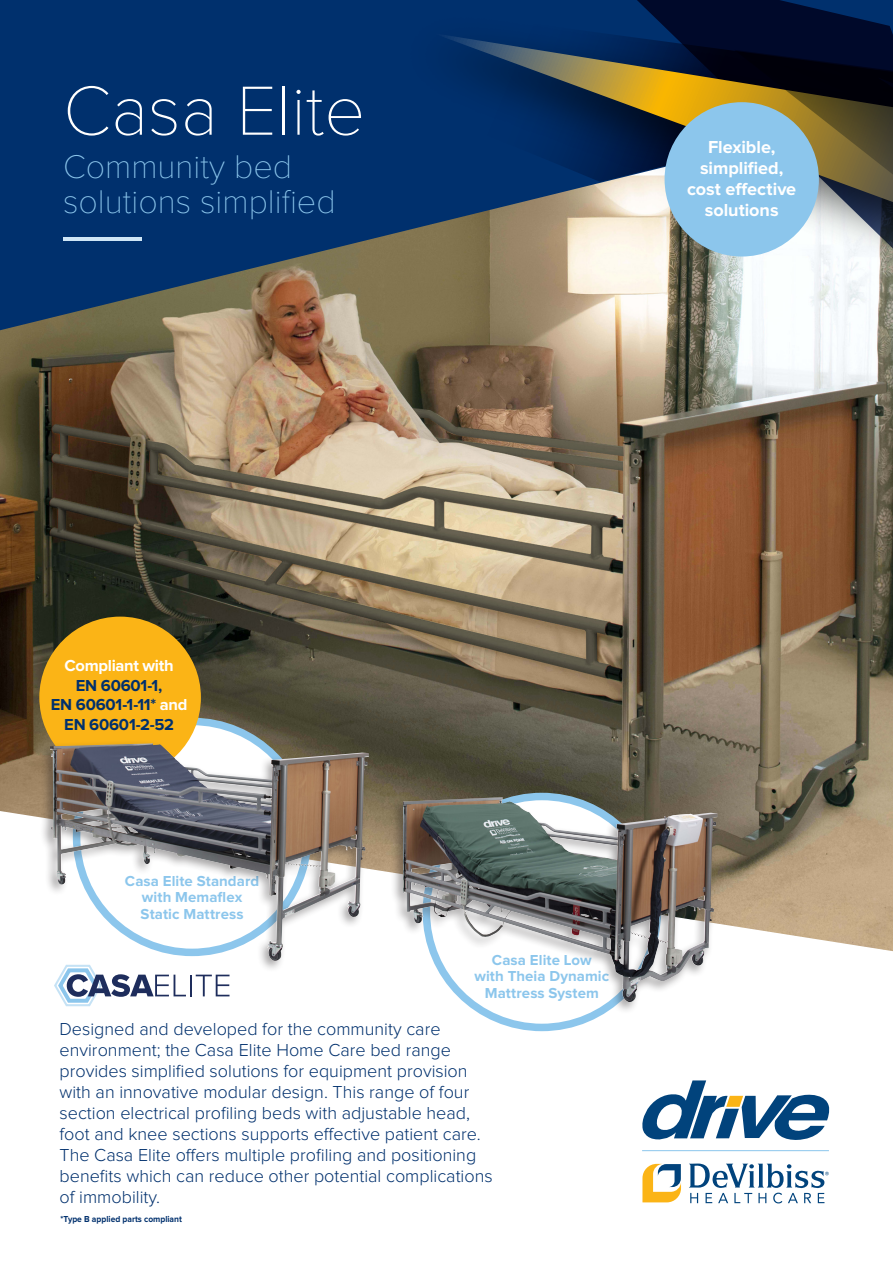
<style>
.page{position:relative;width:893px;height:1263px;background:#fff}
.page>*{position:absolute;margin:0;border:0;box-sizing:border-box;transform-origin:0 0}
.t1{font:100 72px "Proxima Nova T";color:#fff}
.t2{font:100 34.05px/34.8px "Proxima Nova T";color:#8cc6ec}
.Intro_para{font:300 18px/21px "Proxima Nova";color:#00306d}
.t3{font:700 18px/21px "Proxima Nova";color:#fff;text-align:center}
.t4{font:700 16.5px/19.5px "Proxima Nova";letter-spacing:-.015em;color:#00306d;text-align:center}
.t5{font:700 15px/16.5px "Proxima Nova";letter-spacing:.005em;color:#8cc6ec;text-align:center}
.Body_copy{font:700 9px "Proxima Nova";color:#00306d;scale:.94 1}
.s1{color:#fff}
</style>
<div class="page">
<img style="left:0;top:330px;width:893px;height:621px">
<svg style="left:0;top:0;width:893px;height:330px;background:#24466f"></svg>
<img style="left:406px;top:0;width:328px;height:303px">
<svg style="left:432px;top:33px;width:302px;height:169px;background:#2e4457"></svg>
<svg style="left:734px;top:0;width:159px;height:303px"></svg>
<svg style="left:689px;top:1163px;width:140px;height:40px"></svg>
<hr style="left:642px;top:1150px;width:187px;height:1px;background:#8cc6ec">
<svg style="left:642px;top:1080px;width:187px;height:60px"></svg>
<svg style="left:642px;top:1164px;width:39px;height:38px"></svg>
<hr style="left:63px;top:237px;width:78px;height:3px;background:#cfe6f6">
<div style="left:665px;top:102px;width:154px;height:155px;background:#8cc6ec;border-radius:50%"></div>
<div style="left:390px;top:794px;width:331px;height:220px;background:#231f20;opacity:.4"></div>
<img style="left:403px;top:799px;width:101px;height:138px">
<div style="left:39px;top:617px;width:162px;height:161px;background:#fbb416;border-radius:50%"></div>
<div style="left:38px;top:740px;width:334px;height:233px;background:#231f20;opacity:.4"></div>
<img style="left:50px;top:743px;width:106px;height:142px">
<svg style="left:54px;top:965px;width:132px;height:41px"></svg>
<hr style="left:190px;top:975px;width:2px;height:21px;background:#1e2d5c">
<svg style="left:196px;top:975px;width:34px;height:21px"></svg>
<p class="t1" style="left:63px;top:57px;width:304px">Casa Elite</p>
<p class="t2" style="left:63px;top:147px;width:274px">Community bed solutions simplified</p>
<p class="t3" style="left:687px;top:137px;width:111px">Flexible, simplified, cost effective solutions</p>
<p class="t4" style="left:51px;top:657px;width:138px"><span class="s1">Compliant with<br></span>EN 60601-1,<br>EN 60601-1-11* <span class="s1">and<br></span>EN 60601-2-52</p>
<p class="t5" style="left:125px;top:873px;width:136px">Casa Elite Standard with Memaflex<br>Static Mattress</p>
<p class="t5" style="left:474px;top:952px;width:136px">Casa Elite Low<br>with Theia Dynamic<br>Mattress System</p>
<p class="Intro_para" style="left:60px;top:1020px;width:435px">Designed and developed for the community care environment; the Casa Elite Home Care bed range provides simplified solutions for equipment provision with an innovative modular design. This range of four section electrical profiling beds with adjustable head, foot and knee sections supports effective patient care.<br>The Casa Elite offers multiple profiling and positioning benefits which can reduce other potential complications of immobility.</p>
<p class="Body_copy" style="left:60px;top:1215px;width:131px">*Type B applied parts compliant</p>
</div>
